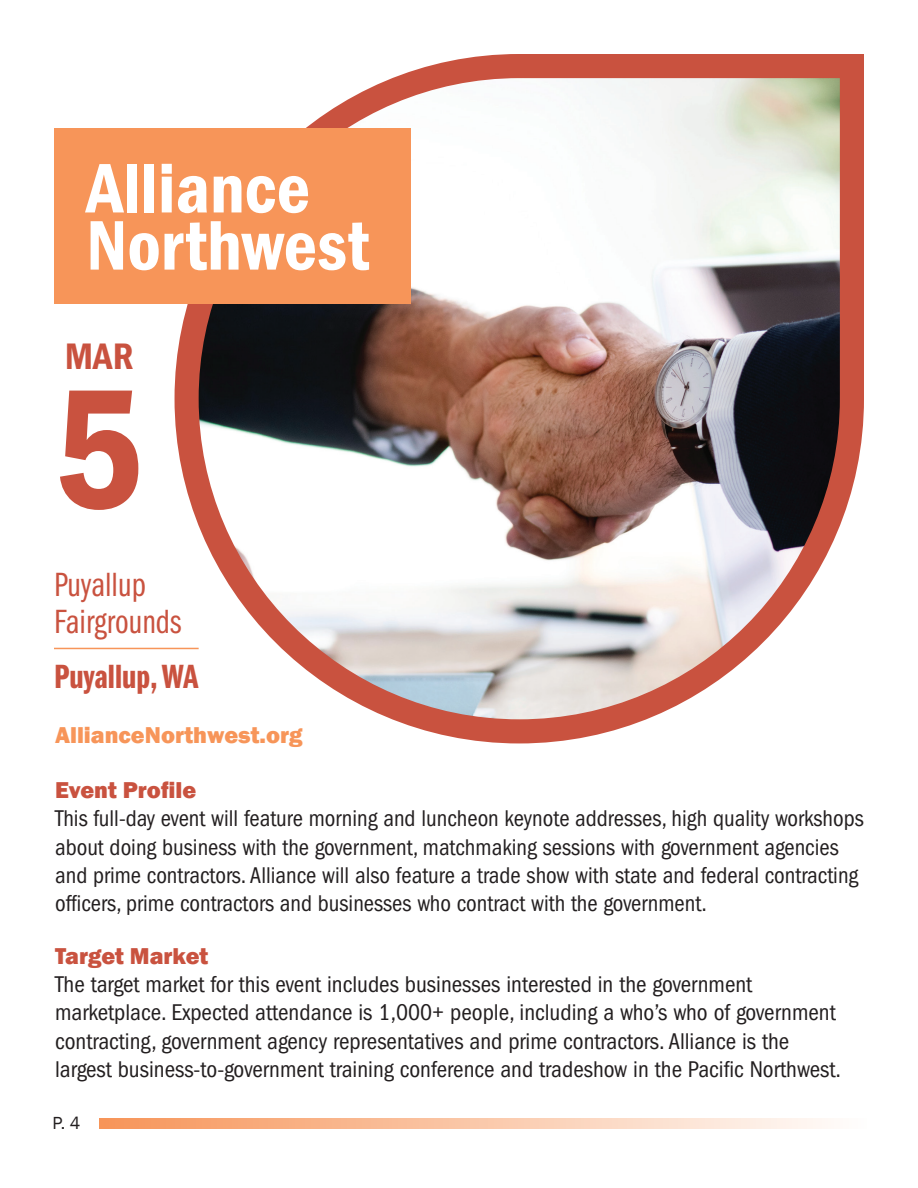
<style>
.page{position:relative;width:918px;height:1188px;background:#fff}
.page>*{position:absolute;margin:0;border:0;box-sizing:border-box;transform-origin:0 0}
.t1{font:600 condensed 176.4px "Franklin Gothic";color:#c9523f}
.t2{font:600 condensed 72.6px/57.2px "Franklin Gothic";color:#fff}
.t3{font:600 condensed 37.95px "Franklin Gothic";color:#c9523f}
.t4{font:34.8px "ITC Franklin Gothic Std Bk Cp";color:#c9523f}
.t5{font:34.8px "ITC Franklin Gothic Std Dm Cp";color:#c9523f}
.t6{font:condensed 23.55px/28.3px "ITC Franklin Gothic Std";color:#231f20}
.t7{font:800 23.55px "Franklin Gothic";color:#c9523f}
.t8{font:800 23.55px "Franklin Gothic";color:#f79559}
.t9{font:18px "Franklin Gothic";color:#231f20}
</style>
<div class="page">
<svg style="left:99px;top:1119px;width:726px;height:10px;background:#fac6a6"></svg>
<svg style="left:175px;top:54px;width:689px;height:689px"></svg>
<img style="left:199px;top:78px;width:641px;height:641px">
<div style="left:54px;top:128px;width:356px;height:176px;background:#f79559"></div>
<hr style="left:54px;top:648px;width:145px;height:1px;background:#f79559">
<p class="t2" style="left:86px;top:159px;width:285px">Alliance<br>Northwest</p>
<p class="t3" style="left:65px;top:331px;width:70px">MAR</p>
<p class="t1" style="left:54px;top:331px;width:92px">5</p>
<p class="t4" style="left:54px;top:565px;width:93px">Puyallup</p>
<p class="t4" style="left:54px;top:602px;width:129px">Fairgrounds</p>
<p class="t5" style="left:54px;top:657px;width:146px">Puyallup, WA</p>
<p class="t8" style="left:55px;top:720px;width:249px">AllianceNorthwest.org</p>
<p class="t7" style="left:55px;top:775px;width:143px">Event Profile</p>
<p class="t6" style="left:55px;top:805px;width:810px">This full-day event will feature morning and luncheon keynote addresses, high quality workshops about doing business with the government, matchmaking sessions with government agencies and prime contractors. Alliance will also feature a trade show with state and federal contracting officers, prime contractors and businesses who contract with the government.</p>
<p class="t7" style="left:55px;top:941px;width:155px">Target Market</p>
<p class="t6" style="left:55px;top:970px;width:788px">The target market for this event includes businesses interested in the government marketplace. Expected attendance is 1,000+ people, including a who’s who of government contracting, government agency representatives and prime contractors. Alliance is the largest business-to-government training conference and tradeshow in the Pacific Northwest.</p>
<p class="t9" style="left:52px;top:1112px;width:29px">P. 4</p>
</div>
